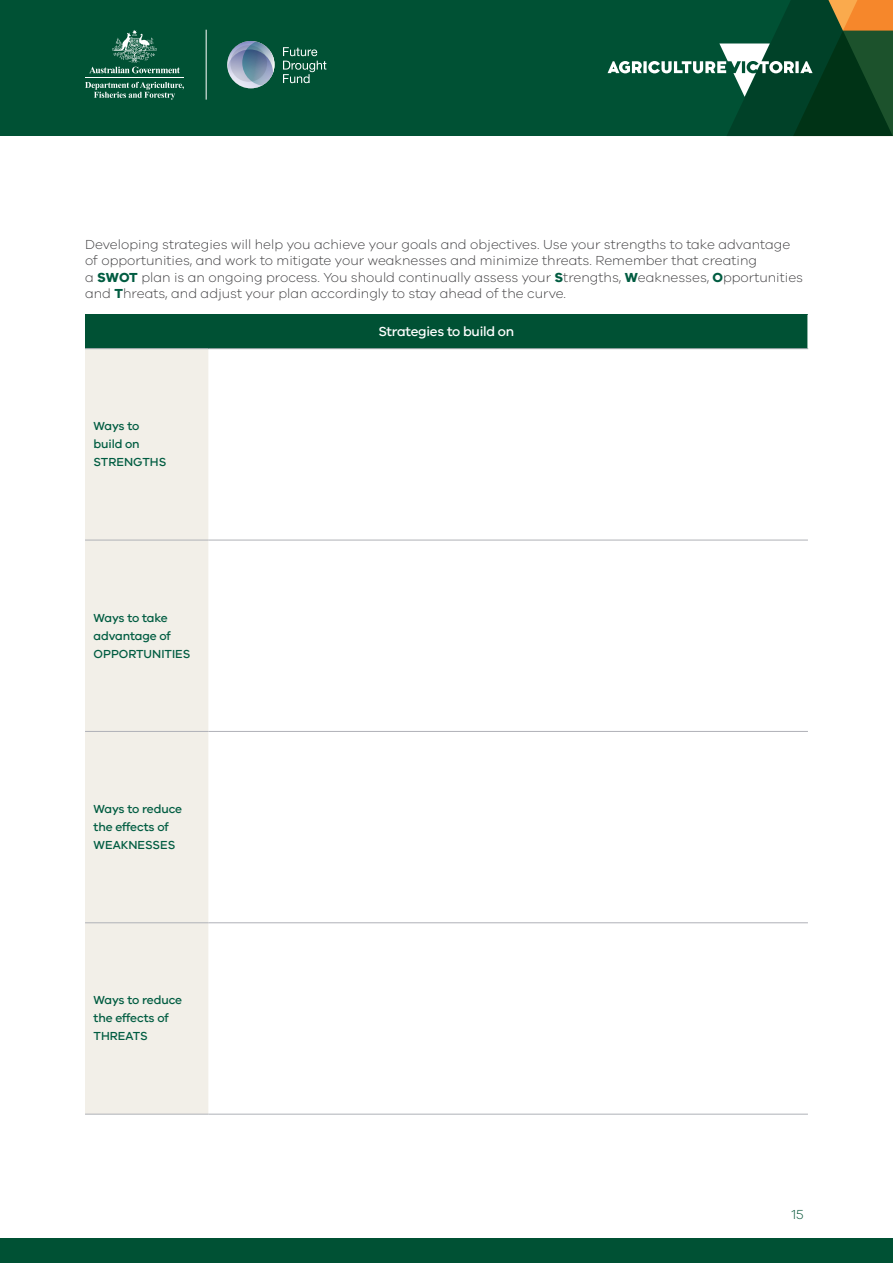
<style>
.page{position:relative;width:893px;height:1263px;background:#fff}
.page>*{position:absolute;margin:0;border:0;box-sizing:border-box;transform-origin:0 0}
.t1{font:300 13.5px/16.5px "VIC";color:#414042}
.t2{font:500 13.5px "VIC";letter-spacing:-.02em;color:#fff}
.t3{font:300 13.5px "VIC";color:#005134}
.t4{font:500 12px/18px "VIC";letter-spacing:-.01em;color:#005c41}
.s1{font-weight:700;color:#005c41}
</style>
<div class="page">
<div style="left:0;top:0;width:893px;height:136px;background:#005134"></div>
<svg style="left:283px;top:47px;width:43px;height:36px"></svg>
<svg style="left:227px;top:41px;width:48px;height:47px"></svg>
<svg style="left:230px;top:45px;width:37px;height:37px"></svg>
<svg style="left:89px;top:30px;width:91px;height:43px"></svg>
<svg style="left:85px;top:82px;width:99px;height:18px"></svg>
<hr style="left:85px;top:77px;width:99px;height:1px;background:#fff">
<hr style="left:206px;top:30px;width:1px;height:70px;background:#fff">
<svg style="left:608px;top:0;width:285px;height:136px"></svg>
<div style="left:0;top:1238px;width:893px;height:25px;background:#005134"></div>
<div style="left:85px;top:315px;width:723px;height:34px;background:#005134"></div>
<div style="left:85px;top:349px;width:123px;height:765px;background:#f2efe8"></div>
<hr style="left:85px;top:348px;width:123px;height:1px;background:#afb1b7">
<hr style="left:208px;top:348px;width:600px;height:1px;background:#afb1b7">
<hr style="left:85px;top:540px;width:123px;height:1px;background:#afb1b7">
<hr style="left:85px;top:731px;width:123px;height:1px;background:#afb1b7">
<hr style="left:85px;top:922px;width:123px;height:1px;background:#afb1b7">
<hr style="left:85px;top:1114px;width:123px;height:1px;background:#afb1b7">
<hr style="left:208px;top:540px;width:600px;height:1px;background:#afb1b7">
<hr style="left:807px;top:315px;width:1px;height:33px;background:#fff">
<hr style="left:208px;top:731px;width:600px;height:1px;background:#afb1b7">
<hr style="left:208px;top:922px;width:600px;height:1px;background:#afb1b7">
<hr style="left:208px;top:1114px;width:600px;height:1px;background:#afb1b7">
<p class="t1" style="left:85px;top:236px;width:720px">Developing strategies will help you achieve your goals and objectives. Use your strengths to take advantage of opportunities, and work to mitigate your weaknesses and minimize threats. Remember that creating<br>a <span class="s1">SWOT</span> plan is an ongoing process. You should continually assess your <span class="s1">S</span>trengths, <span class="s1">W</span>eaknesses, <span class="s1">O</span>pportunities and <span class="s1">T</span>hreats, and adjust your plan accordingly to stay ahead of the curve.</p>
<p class="t4" style="left:94px;top:417px;width:74px">Ways to build on<br>STRENGTHS</p>
<p class="t4" style="left:94px;top:608px;width:98px">Ways to take advantage of<br>OPPORTUNITIES</p>
<p class="t4" style="left:94px;top:800px;width:90px">Ways to reduce the effects of<br>WEAKNESSES</p>
<p class="t4" style="left:94px;top:991px;width:90px">Ways to reduce the effects of<br>THREATS</p>
<p class="t2" style="left:378px;top:324px;width:137px">Strategies to build on</p>
<p class="t3" style="left:791px;top:1206px;width:14px">15</p>
</div>
